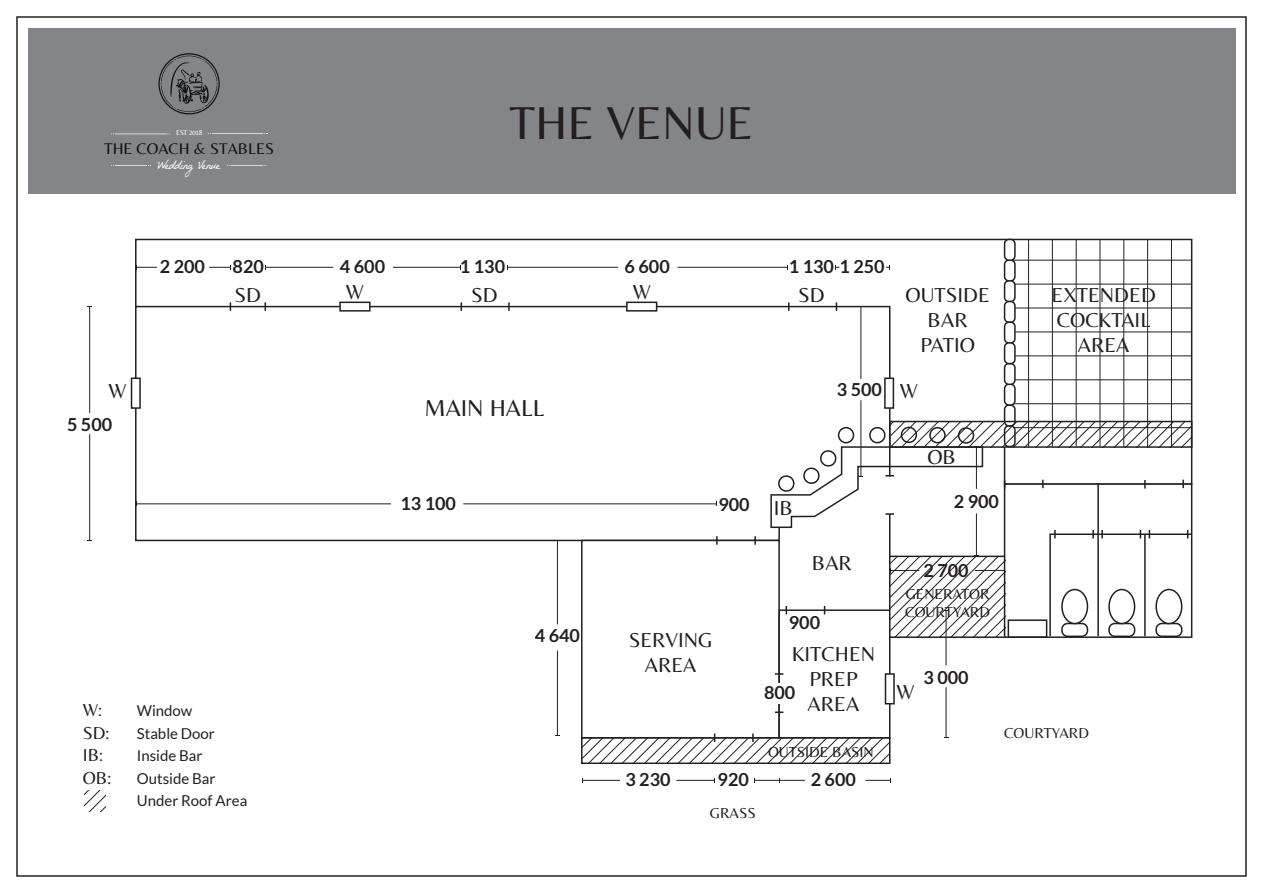
<style>
.page{position:relative;width:1263px;height:893px;background:#fff}
.page>*{position:absolute;margin:0;border:0;box-sizing:border-box;transform-origin:0 0}
.t1{font:48px "Belleza";color:#231f20}
.t2{font:24px "Belleza";color:#231f20}
.t3{font:21px/25.2px "Belleza";color:#231f20;text-align:center}
.t4{font:700 18px "Lato";color:#231f20}
.t5{font:18px "Belleza";color:#231f20}
.t6{font:16.05px "Belleza";color:#0f1110}
.t7{font:15px/22.5px "Lato";color:#231f20}
.t8{font:15px/18px "Belleza";color:#231f20}
.t9{font:12.6px "La Belle Aurore";letter-spacing:-.05em;color:#fff}
.t10{font:7.5px "Belleza";letter-spacing:-.05em;color:#fff}
</style>
<div class="page">
<div style="left:28px;top:28px;width:1207px;height:166px;background:#848588"></div>
<svg style="left:158px;top:53px;width:62px;height:61px"></svg>
<svg style="left:111px;top:134px;width:59px;height:1px"></svg>
<svg style="left:208px;top:133px;width:59px;height:1px"></svg>
<svg style="left:111px;top:165px;width:40px;height:1px"></svg>
<svg style="left:227px;top:165px;width:40px;height:1px"></svg>
<svg style="left:135px;top:486px;width:635px;height:56px"></svg>
<hr style="left:89px;top:307px;width:1px;height:106px;background:#231f20">
<hr style="left:89px;top:434px;width:1px;height:106px;background:#231f20">
<svg style="left:134px;top:238px;width:1059px;height:248px"></svg>
<div style="left:581px;top:737px;width:309px;height:27px;border:2px solid #231f20"></div>
<div style="left:581px;top:540px;width:199px;height:198px;background:#fff;border:2px solid #231f20"></div>
<div style="left:778px;top:609px;width:112px;height:129px;background:#fff;border:2px solid #231f20"></div>
<svg style="left:716px;top:536px;width:2px;height:9px"></svg>
<svg style="left:754px;top:536px;width:2px;height:9px"></svg>
<svg style="left:775px;top:673px;width:8px;height:2px"></svg>
<svg style="left:775px;top:711px;width:8px;height:2px"></svg>
<svg style="left:582px;top:733px;width:308px;height:30px"></svg>
<div style="left:884px;top:378px;width:10px;height:31px;background:#fff;border:2px solid #231f20"></div>
<div style="left:885px;top:673px;width:10px;height:31px;background:#fff;border:2px solid #231f20"></div>
<svg style="left:508px;top:302px;width:2px;height:9px"></svg>
<div style="left:339px;top:302px;width:32px;height:10px;background:#fff;border:2px solid #231f20"></div>
<div style="left:626px;top:302px;width:31px;height:10px;background:#fff;border:2px solid #231f20"></div>
<div style="left:131px;top:378px;width:10px;height:31px;background:#fff;border:2px solid #231f20"></div>
<hr style="left:1028px;top:239px;width:1px;height:207px;background:#231f20">
<hr style="left:1052px;top:239px;width:1px;height:207px;background:#231f20">
<hr style="left:1076px;top:239px;width:1px;height:207px;background:#231f20">
<hr style="left:1100px;top:239px;width:1px;height:207px;background:#231f20">
<hr style="left:1123px;top:239px;width:1px;height:207px;background:#231f20">
<hr style="left:1147px;top:239px;width:1px;height:207px;background:#231f20">
<hr style="left:1171px;top:239px;width:1px;height:207px;background:#231f20">
<hr style="left:1010px;top:260px;width:182px;height:1px;background:#231f20">
<hr style="left:1010px;top:284px;width:182px;height:1px;background:#231f20">
<hr style="left:1010px;top:308px;width:182px;height:1px;background:#231f20">
<hr style="left:1010px;top:332px;width:182px;height:1px;background:#231f20">
<hr style="left:1010px;top:356px;width:182px;height:1px;background:#231f20">
<hr style="left:1010px;top:380px;width:182px;height:1px;background:#231f20">
<hr style="left:1010px;top:403px;width:182px;height:1px;background:#231f20">
<div style="left:1004px;top:260px;width:11px;height:21px;background:#fff;border-radius:4px"></div>
<div style="left:1004px;top:259px;width:12px;height:23px;border:2px solid #231f20;border-radius:4px"></div>
<div style="left:1004px;top:281px;width:11px;height:21px;background:#fff;border-radius:4px"></div>
<div style="left:1004px;top:280px;width:12px;height:22px;border:2px solid #231f20;border-radius:4px"></div>
<div style="left:1004px;top:302px;width:11px;height:20px;background:#fff;border-radius:4px"></div>
<div style="left:1004px;top:301px;width:12px;height:22px;border:2px solid #231f20;border-radius:4px"></div>
<div style="left:1004px;top:322px;width:11px;height:21px;background:#fff;border-radius:4px"></div>
<div style="left:1004px;top:321px;width:12px;height:23px;border:2px solid #231f20;border-radius:4px"></div>
<div style="left:1004px;top:405px;width:11px;height:21px;background:#fff;border-radius:4px"></div>
<div style="left:1004px;top:404px;width:12px;height:23px;border:2px solid #231f20;border-radius:4px"></div>
<div style="left:1004px;top:384px;width:11px;height:21px;background:#fff;border-radius:4px"></div>
<div style="left:1004px;top:383px;width:12px;height:23px;border:2px solid #231f20;border-radius:4px"></div>
<div style="left:1004px;top:364px;width:11px;height:20px;background:#fff;border-radius:4px"></div>
<div style="left:1004px;top:363px;width:12px;height:22px;border:2px solid #231f20;border-radius:4px"></div>
<div style="left:1004px;top:343px;width:11px;height:21px;background:#fff;border-radius:4px"></div>
<div style="left:1004px;top:342px;width:12px;height:22px;border:2px solid #231f20;border-radius:4px"></div>
<div style="left:1004px;top:239px;width:11px;height:21px;background:#fff;border-radius:4px"></div>
<div style="left:1004px;top:239px;width:12px;height:22px;border:2px solid #231f20;border-radius:4px"></div>
<hr style="left:463px;top:503px;width:253px;height:1px;background:#231f20">
<hr style="left:136px;top:503px;width:255px;height:1px;background:#231f20">
<hr style="left:557px;top:540px;width:1px;height:84px;background:#231f20">
<hr style="left:557px;top:651px;width:1px;height:84px;background:#231f20">
<hr style="left:677px;top:267px;width:111px;height:1px;background:#231f20">
<hr style="left:508px;top:267px;width:110px;height:1px;background:#231f20">
<svg style="left:209px;top:265px;width:22px;height:5px"></svg>
<svg style="left:136px;top:265px;width:21px;height:5px"></svg>
<hr style="left:393px;top:267px;width:68px;height:1px;background:#231f20">
<hr style="left:266px;top:267px;width:67px;height:1px;background:#231f20">
<svg style="left:886px;top:265px;width:4px;height:5px"></svg>
<svg style="left:835px;top:265px;width:4px;height:5px"></svg>
<hr style="left:860px;top:307px;width:1px;height:72px;background:#231f20">
<hr style="left:860px;top:400px;width:1px;height:76px;background:#231f20">
<hr style="left:946px;top:611px;width:1px;height:54px;background:#231f20">
<hr style="left:946px;top:687px;width:1px;height:51px;background:#231f20">
<hr style="left:676px;top:780px;width:38px;height:1px;background:#231f20">
<hr style="left:582px;top:780px;width:38px;height:1px;background:#231f20">
<svg style="left:865px;top:778px;width:26px;height:5px"></svg>
<svg style="left:754px;top:778px;width:51px;height:5px"></svg>
<div style="left:755px;top:683px;width:50px;height:20px;background:#fff"></div>
<svg style="left:770px;top:421px;width:423px;height:218px"></svg>
<svg style="left:84px;top:790px;width:21px;height:21px"></svg>
<p class="t10" style="left:176px;top:128px;width:28px">EST 2018</p>
<p class="t6" style="left:104px;top:140px;width:172px">THE COACH &amp; STABLES</p>
<p class="t9" style="left:157px;top:157px;width:64px">Wedding Venue</p>
<h1 class="t1" style="left:509px;top:94px;width:246px">THE VENUE</h1>
<p class="t3" style="left:108px;top:378px;width:19px">W</p>
<p class="t4" style="left:67px;top:414px;width:47px">5 500</p>
<p class="t4" style="left:160px;top:257px;width:47px">2 200</p>
<p class="t4" style="left:233px;top:257px;width:33px">820</p>
<p class="t4" style="left:340px;top:257px;width:47px">4 600</p>
<p class="t4" style="left:460px;top:257px;width:47px">1 130</p>
<p class="t4" style="left:624px;top:257px;width:47px">6 600</p>
<p class="t4" style="left:789px;top:257px;width:97px">1 130 1 250</p>
<p class="t3" style="left:346px;top:279px;width:19px">W</p>
<p class="t3" style="left:633px;top:279px;width:19px">W</p>
<p class="t3" style="left:235px;top:282px;width:28px">SD</p>
<p class="t3" style="left:471px;top:282px;width:28px">SD</p>
<p class="t3" style="left:798px;top:282px;width:28px">SD</p>
<p class="t3" style="left:905px;top:282px;width:86px">OUTSIDE<br>BAR<br>PATIO</p>
<p class="t3" style="left:1051px;top:282px;width:106px">EXTENDED<br>COCKTAIL<br>AREA</p>
<p class="t2" style="left:424px;top:393px;width:122px">MAIN HALL</p>
<p class="t4" style="left:837px;top:379px;width:47px">3 500</p>
<p class="t3" style="left:900px;top:378px;width:19px">W</p>
<p class="t3" style="left:927px;top:444px;width:30px">OB</p>
<p class="t4" style="left:400px;top:494px;width:57px">13 100</p>
<p class="t4" style="left:718px;top:495px;width:33px">900</p>
<p class="t3" style="left:774px;top:495px;width:21px">IB</p>
<p class="t4" style="left:954px;top:492px;width:47px">2 900</p>
<p class="t5" style="left:83px;top:700px;width:21px">W:</p>
<p class="t7" style="left:137px;top:700px;width:57px">Window</p>
<p class="t5" style="left:83px;top:722px;width:28px">SD:</p>
<p class="t7" style="left:137px;top:722px;width:80px">Stable Door</p>
<p class="t5" style="left:83px;top:745px;width:22px">IB:</p>
<p class="t7" style="left:137px;top:745px;width:67px">Inside Bar</p>
<p class="t5" style="left:83px;top:767px;width:30px">OB:</p>
<p class="t7" style="left:137px;top:767px;width:112px">Outside Bar<br>Under Roof Area</p>
<p class="t4" style="left:535px;top:625px;width:47px">4 640</p>
<p class="t3" style="left:812px;top:550px;width:42px">BAR</p>
<p class="t3" style="left:629px;top:627px;width:85px">SERVING<br>AREA</p>
<p class="t4" style="left:789px;top:612px;width:33px">900</p>
<p class="t3" style="left:792px;top:641px;width:85px">KITCHEN<br>PREP<br>AREA</p>
<p class="t4" style="left:764px;top:683px;width:33px">800</p>
<p class="t8" style="left:768px;top:742px;width:107px">OUTSIDE BASIN</p>
<p class="t4" style="left:625px;top:770px;width:47px">3 230</p>
<p class="t4" style="left:718px;top:770px;width:33px">920</p>
<p class="t4" style="left:811px;top:770px;width:47px">2 600</p>
<p class="t8" style="left:710px;top:804px;width:47px">GRASS</p>
<p class="t4" style="left:923px;top:560px;width:47px">2 700</p>
<p class="t8" style="left:905px;top:585px;width:86px">GENERATOR<br>COURTYARD</p>
<p class="t3" style="left:896px;top:679px;width:19px">W</p>
<p class="t4" style="left:923px;top:667px;width:47px">3 000</p>
<p class="t8" style="left:1004px;top:724px;width:86px">COURTYARD</p>
</div>
